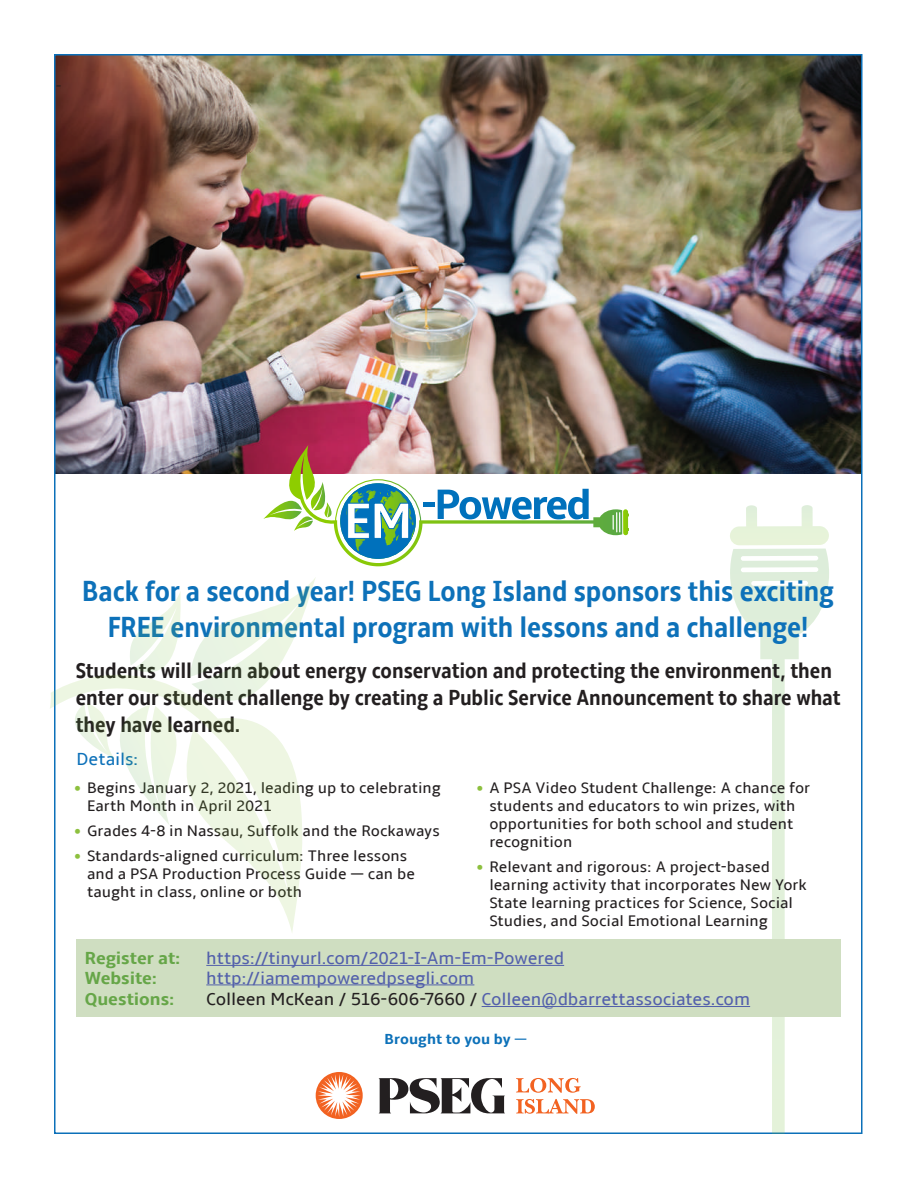
<style>
.page{position:relative;width:918px;height:1188px;background:#fff}
.page>*{position:absolute;margin:0;border:0;box-sizing:border-box;transform-origin:0 0}
.t1{font:700 30px/36px "Amble";letter-spacing:-.005em;color:#0d71b9;text-align:center;scale:.86 1}
.t2{font:700 22.5px/27px "Amble";letter-spacing:-.005em;color:#231f20;scale:.86 1}
.t3{font:18px "Amble";letter-spacing:-.005em;color:#5360ab}
.t4{font:700 18px "Amble";letter-spacing:-.005em;color:#66a648}
.t5{font:18px "Amble";letter-spacing:-.01em;color:#0d71b9}
.t6{font:18px "Minion Pro";color:#231f20}
.t7{font:15.75px/18px "Amble";color:#231f20}
.t8{font:700 15px "Amble";letter-spacing:.005em;color:#0d71b9}
.s1{font-size:24px;color:#8dc03e}
.s2{color:#231f20}
</style>
<div class="page">
<img style="left:57px;top:57px;width:802px;height:417px">
<svg style="left:730px;top:549px;width:99px;height:585px"></svg>
<svg style="left:730px;top:505px;width:99px;height:41px"></svg>
<div style="left:76px;top:939px;width:765px;height:77px;background:#cfdec1"></div>
<svg style="left:316px;top:1072px;width:47px;height:47px"></svg>
<svg style="left:318px;top:1074px;width:43px;height:43px"></svg>
<svg style="left:378px;top:1078px;width:127px;height:36px"></svg>
<svg style="left:516px;top:1078px;width:65px;height:15px"></svg>
<svg style="left:516px;top:1099px;width:79px;height:15px"></svg>
<hr style="left:206px;top:965px;width:358px;height:1px;background:#5360ab">
<hr style="left:206px;top:984px;width:268px;height:1px;background:#5360ab">
<hr style="left:482px;top:1006px;width:268px;height:1px;background:#5360ab">
<svg style="left:130px;top:577px;width:186px;height:98px"></svg>
<svg style="left:50px;top:675px;width:252px;height:259px"></svg>
<svg style="left:623px;top:509px;width:6px;height:26px"></svg>
<svg style="left:263px;top:463px;width:154px;height:103px"></svg>
<div style="left:423px;top:502px;width:12px;height:5px;background:#0071bc"></div>
<svg style="left:438px;top:489px;width:151px;height:30px"></svg>
<p class="t6" style="left:56px;top:72px;width:8px">-</p>
<h1 class="t1" style="left:82px;top:574px;width:876px">Back for a second year! PSEG Long Island sponsors this exciting<br>FREE environmental program with lessons and a challenge!</h1>
<h2 class="t2" style="left:76px;top:657px;width:891px">Students will learn about energy conservation and protecting the environment, then enter our student challenge by creating a Public Service Announcement to share what they have learned.</h2>
<p class="t5" style="left:76px;top:749px;width:64px">Details:</p>
<p class="t7" style="left:87px;top:779px;width:355px;text-indent:-14px"><span class="s1">•</span> Begins January 2, 2021, leading up to celebrating<br>Earth Month in April 2021</p>
<p class="t7" style="left:74px;top:822px;width:368px"><span class="s1">•</span> Grades 4-8 in Nassau, Suffolk and the Rockaways</p>
<p class="t7" style="left:87px;top:847px;width:329px;text-indent:-14px"><span class="s1">•</span> Standards-aligned curriculum: Three lessons and a PSA Production Process Guide — can be taught in class, online or both</p>
<p class="t7" style="left:489px;top:779px;width:322px;text-indent:-14px"><span class="s1">•</span> A PSA Video Student Challenge: A chance for students and educators to win prizes, with opportunities for both school and student recognition</p>
<p class="t7" style="left:489px;top:858px;width:319px;text-indent:-14px"><span class="s1">•</span> Relevant and rigorous: A project-based learning activity that incorporates New York State learning practices for Science, Social Studies, and Social Emotional Learning</p>
<p class="t4" style="left:85px;top:948px;width:97px">Register at:</p>
<p class="t3" style="left:206px;top:948px;width:359px">https://tinyurl.com/2021-I-Am-Em-Powered</p>
<p class="t4" style="left:85px;top:967px;width:74px">Website:</p>
<p class="t3" style="left:206px;top:967px;width:270px">http://iamempoweredpsegli.com</p>
<p class="t4" style="left:85px;top:989px;width:91px">Questions:</p>
<p class="t3" style="left:206px;top:989px;width:545px"><span class="s2">Colleen McKean / 516-606-7660 /</span> Colleen@dbarrettassociates.com</p>
<p class="t8" style="left:385px;top:1030px;width:144px">Brought to you by —</p>
</div>
